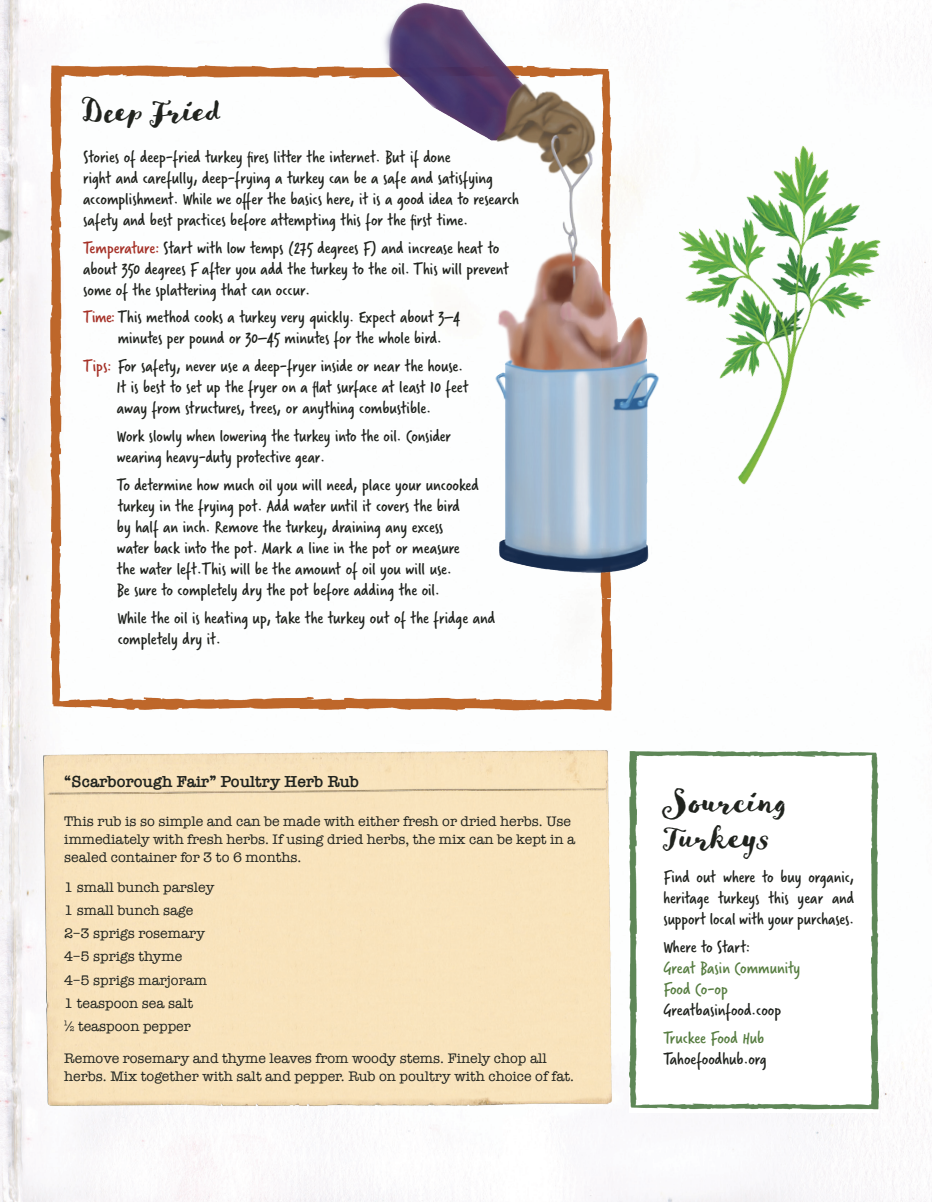
<style>
.page{position:relative;width:932px;height:1202px;background:#fff}
.page>*{position:absolute;margin:0;border:0;box-sizing:border-box;transform-origin:0 0}
.t1{font:33px/36px "Goodlife Brush";color:#20231e}
.t2{font:18px/21px "Verveine";color:#20231e}
.t3{font:18px/21px "Verveine";color:#577d41}
.t4{font:600 16.5px "American Typewriter";color:#20231e}
.t5{font:14.25px/23.2px "American Typewriter";color:#20231e}
.s1{color:#a53127}
</style>
<div class="page">
<img style="left:0;top:0;width:932px;height:1202px">
<img style="left:0;top:50px;width:81px;height:452px">
<img style="left:34px;top:738px;width:583px;height:379px">
<img style="left:51px;top:66px;width:561px;height:644px">
<img style="left:629px;top:751px;width:249px;height:361px">
<img style="left:680px;top:88px;width:252px;height:479px">
<img style="left:367px;top:0;width:313px;height:596px">
<h1 class="t1" style="left:83px;top:93px;width:141px">Deep Fried</h1>
<p class="t2" style="left:83px;top:146px;width:437px">Stories of deep-fried turkey fires litter the internet. But if done<br>right and carefully, deep-frying a turkey can be a safe and satisfying accomplishment. While we offer the basics here, it is a good idea to research safety and best practices before attempting this for the first time.</p>
<p class="t2" style="left:83px;top:237px;width:427px"><span class="s1">Temperature:</span> Start with low temps (275 degrees F) and increase heat to about 350 degrees F after you add the turkey to the oil. This will prevent some of the splattering that can occur.</p>
<p class="t2" style="left:118px;top:307px;width:344px;text-indent:-34px"><span class="s1">Time:</span> This method cooks a turkey very quickly. Expect about 3–4 minutes per pound or 30–45 minutes for the whole bird.</p>
<p class="t2" style="left:117px;top:356px;width:353px;text-indent:-34px"><span class="s1">Tips:</span> For safety, never use a deep-fryer inside or near the house.<br>It is best to set up the fryer on a flat surface at least 10 feet away from structures, trees, or anything combustible.</p>
<p class="t2" style="left:117px;top:425px;width:335px">Work slowly when lowering the turkey into the oil. Consider wearing heavy-duty protective gear.</p>
<p class="t2" style="left:117px;top:474px;width:363px">To determine how much oil you will need, place your uncooked turkey in the frying pot. Add water until it covers the bird<br>by half an inch. Remove the turkey, draining any excess water back into the pot. Mark a line in the pot or measure the water left.This will be the amount of oil you will use.<br>Be sure to completely dry the pot before adding the oil.</p>
<p class="t2" style="left:117px;top:607px;width:379px">While the oil is heating up, take the turkey out of the fridge and completely dry it.</p>
<p class="t4" style="left:64px;top:769px;width:296px">“Scarborough Fair” Poultry Herb Rub</p>
<p class="t5" style="left:64px;top:811px;width:512px;line-height:18px">This rub is so simple and can be made with either fresh or dried herbs. Use immediately with fresh herbs. If using dried herbs, the mix can be kept in a sealed container for 3 to 6 months.</p>
<p class="t5" style="left:64px;top:874px;width:152px">1 small bunch parsley<br>1 small bunch sage<br>2–3 sprigs rosemary<br>4–5 sprigs thyme<br>4–5 sprigs marjoram<br>1 teaspoon sea salt<br>½ teaspoon pepper</p>
<p class="t5" style="left:64px;top:1048px;width:511px;line-height:18px">Remove rosemary and thyme leaves from woody stems. Finely chop all herbs. Mix together with salt and pepper. Rub on poultry with choice of fat.</p>
<h1 class="t1" style="left:663px;top:784px;width:125px">Sourcing<br>Turkeys</h1>
<p class="t2" style="left:663px;top:866px;width:192px;text-align:justify">Find out where to buy organic, heritage turkeys this year and support local with your purchases.</p>
<p class="t2" style="left:663px;top:936px;width:88px">Where to Start:</p>
<p class="t3" style="left:663px;top:957px;width:138px">Great Basin Community<br>Food Co-op</p>
<p class="t2" style="left:663px;top:999px;width:119px">Greatbasinfood.coop</p>
<p class="t3" style="left:663px;top:1027px;width:102px">Truckee Food Hub</p>
<p class="t2" style="left:663px;top:1048px;width:105px">Tahoefoodhub.org</p>
</div>
